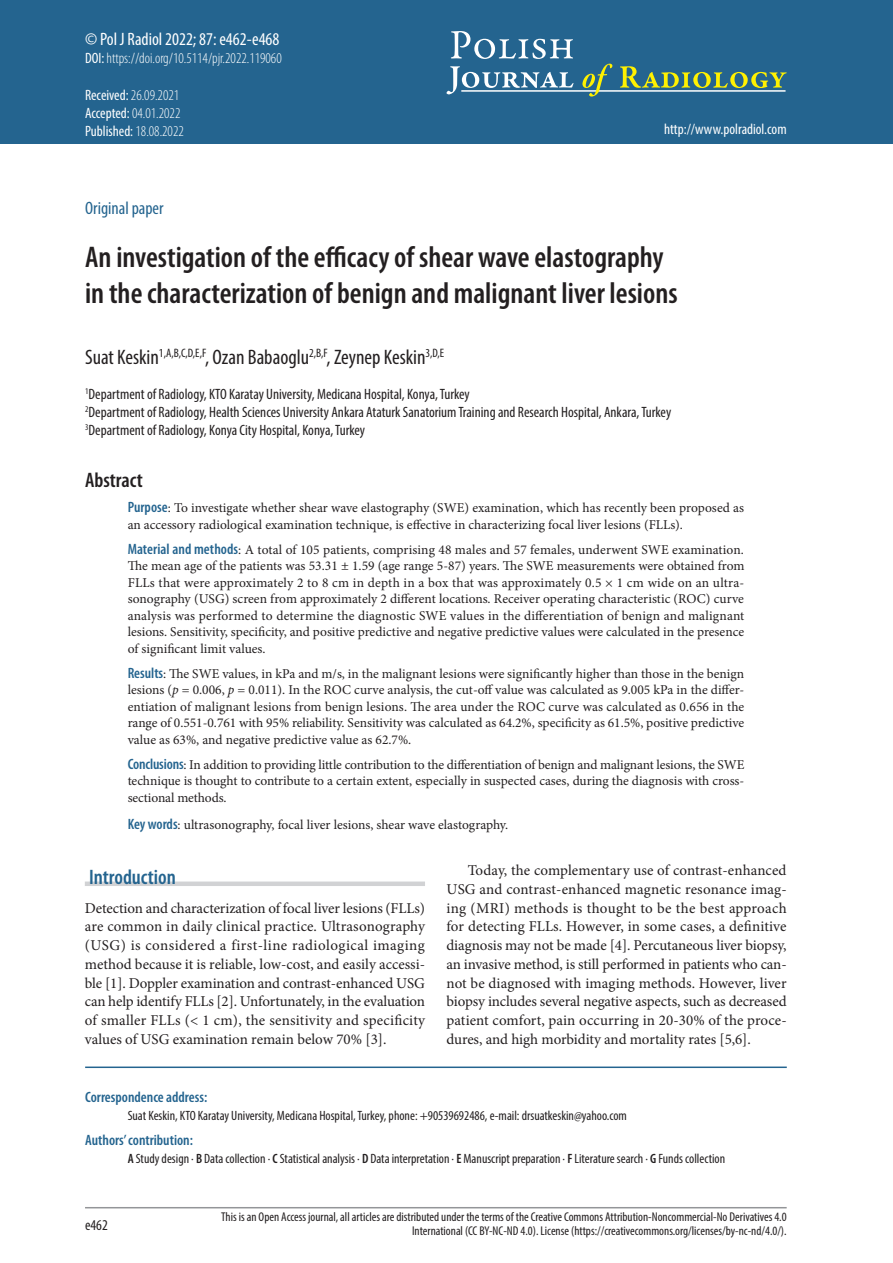
<style>
.page{position:relative;width:893px;height:1263px;background:#fff}
.page>*{position:absolute;margin:0;border:0;box-sizing:border-box;transform-origin:0 0}
.tytul{font:600 condensed 30px/36px "Myriad Pro";color:#231f20}
.autor{font:condensed 21px "Myriad Pro";color:#231f20}
.srodtytul_1{font:600 condensed 21px "Myriad Pro";color:#24648f}
.streszcz{font:600 condensed 21px "Myriad Pro";color:#231f20}
.Pol_J_Radiol{font:condensed 18px "Myriad Pro";color:#fff}
.original_article{font:condensed 18px "Myriad Pro";color:#24648f}
.tekst{font:15px/18.8px "Minion Pro";color:#231f20;text-align:justify}
.autor_adres{font:condensed 15px "Myriad Pro";color:#231f20}
.doi{font:300 condensed 15px "Myriad Pro";color:#fff}
.original_article-2{font:condensed 15px "Myriad Pro";color:#fff}
.adres_do_koresponden{font:600 condensed 15px "Myriad Pro";color:#24648f}
.authors_contribution{font:600 condensed 15px "Myriad Pro";color:#24648f}
.doi-2{font:condensed 15px "Myriad Pro";color:#fff}
.tabela_tekst{font:condensed 15px "Myriad Pro";color:#231f20}
.streszczenie{font:13.5px/16.5px "Minion Pro";color:#231f20;text-align:justify}
.authors_contribution-2{font:condensed 13.5px "Myriad Pro";color:#231f20}
.adres_do_koresponden-2{font:condensed 13.5px "Myriad Pro";color:#231f20}
.t1{font:condensed 12.75px/14.2px "Myriad Pro";color:#231f20;text-align:right}
.s1{font-weight:400}
.s2{font-weight:300}
.s3{font-family:"Myriad Pro";font-weight:600;font-stretch:condensed;font-size:15px;color:#24648f}
.s4{font-style:italic}
.s5{font-weight:600}
</style>
<div class="page">
<hr style="left:85px;top:1207px;width:702px;height:1px;background:#939598">
<div style="left:0;top:0;width:893px;height:144px;background:#24648f"></div>
<svg style="left:451px;top:31px;width:122px;height:28px"></svg>
<svg style="left:446px;top:66px;width:127px;height:28px"></svg>
<hr style="left:461px;top:90px;width:324px;height:2px;background:#fff">
<svg style="left:582px;top:64px;width:30px;height:33px"></svg>
<svg style="left:620px;top:66px;width:167px;height:22px"></svg>
<hr style="left:85px;top:1066px;width:702px;height:2px;background:#24648f">
<div style="left:85px;top:881px;width:340px;height:5px;background:#d1d2d4"></div>
<p class="Pol_J_Radiol" style="left:85px;top:28px;width:196px">© Pol J Radiol 2022; 87: e462-e468</p>
<p class="doi" style="left:85px;top:49px;width:198px"><span class="s1">DOI:</span> https://doi.org/10.5114/pjr.2022.119060</p>
<p class="doi" style="left:85px;top:86px;width:96px"><span class="s1">Received:</span> 26.09.2021</p>
<p class="doi" style="left:85px;top:104px;width:97px"><span class="s1">Accepted:</span> 04.01.2022</p>
<p class="doi-2" style="left:85px;top:122px;width:100px">Published: <span class="s2">18.08.2022</span></p>
<p class="original_article-2" style="left:664px;top:120px;width:124px">http://www.polradiol.com</p>
<p class="original_article" style="left:85px;top:197px;width:80px">Original paper</p>
<p class="tytul" style="left:85px;top:238px;width:594px">An investigation of the efficacy of shear wave elastography in the characterization of benign and malignant liver lesions</p>
<p class="autor" style="left:85px;top:344px;width:361px">Suat Keskin<sup>1,A,B,C,D,E,F</sup>, Ozan Babaoglu<sup>2,B,F</sup>, Zeynep Keskin<sup>3,D,E</sup></p>
<p class="autor_adres" style="left:85px;top:385px;width:386px"><sup>1</sup>Department of Radiology, KTO Karatay University, Medicana Hospital, Konya, Turkey</p>
<p class="autor_adres" style="left:85px;top:403px;width:588px"><sup>2</sup>Department of Radiology, Health Sciences University Ankara Ataturk Sanatorium Training and Research Hospital, Ankara, Turkey</p>
<p class="autor_adres" style="left:85px;top:421px;width:281px"><sup>3</sup>Department of Radiology, Konya City Hospital, Konya, Turkey</p>
<p class="streszcz" style="left:85px;top:467px;width:59px">Abstract</p>
<p class="streszczenie" style="left:128px;top:500px;width:618px"><span class="s3">Purpose</span>: To investigate whether shear wave elastography (SWE) examination, which has recently been proposed as an accessory radiological examination technique, is effective in characterizing focal liver lesions (FLLs).</p>
<p class="streszczenie" style="left:128px;top:541px;width:618px"><span class="s3">Material and methods</span>: A total of 105 patients, comprising 48 males and 57 females, underwent SWE examination.<br>The mean age of the patients was 53.31 ± 1.59 (age range 5-87) years. The SWE measurements were obtained from FLLs that were approximately 2 to 8 cm in depth in a box that was approximately 0.5 × 1 cm wide on an ultra&shy;sonography (USG) screen from approximately 2 different locations. Receiver operating characteristic (ROC) curve analysis was performed to determine the diagnostic SWE values in the differentiation of benign and malignant lesions. Sensitivity, specificity, and positive predictive and negative predictive values were calculated in the presence of significant limit values.</p>
<p class="streszczenie" style="left:128px;top:665px;width:618px"><span class="s3">Results</span>: The SWE values, in kPa and m/s, in the malignant lesions were significantly higher than those in the benign lesions (<span class="s4">p</span> = 0.006, <span class="s4">p</span> = 0.011). In the ROC curve analysis, the cut-off value was calculated as 9.005 kPa in the differ&shy;entiation of malignant lesions from benign lesions. The area under the ROC curve was calculated as 0.656 in the range of 0.551-0.761 with 95% reliability. Sensitivity was calculated as 64.2%, specificity as 61.5%, positive predictive value as 63%, and negative predictive value as 62.7%.</p>
<p class="streszczenie" style="left:128px;top:756px;width:618px"><span class="s3">Conclusions</span>: In addition to providing little contribution to the differentiation of benign and malignant lesions, the SWE technique is thought to contribute to a certain extent, especially in suspected cases, during the diagnosis with cross&shy;sectional methods.</p>
<p class="streszczenie" style="left:128px;top:817px;width:382px"><span class="s3">Key words</span>: ultrasonography, focal liver lesions, shear wave elastography.</p>
<p class="srodtytul_1" style="left:89px;top:864px;width:88px">Introduction</p>
<p class="tekst" style="left:85px;top:898px;width:342px">Detection and characterization of focal liver lesions (FLLs) are common in daily clinical practice. Ultrasonography (USG) is considered a first-line radiological imaging method because it is reliable, low-cost, and easily accessi&shy;ble [1]. Doppler examination and contrast-enhanced USG can help identify FLLs [2]. Unfortunately, in the evaluation of smaller FLLs (&lt; 1 cm), the sensitivity and specificity values of USG examination remain below 70% [3].</p>
<p class="tekst" style="left:446px;top:861px;width:342px;text-indent:21px">Today, the complementary use of contrast-enhanced USG and contrast-enhanced magnetic resonance imag&shy;ing (MRI) methods is thought to be the best approach for detecting FLLs. However, in some cases, a definitive diagnosis may not be made [4]. Percutaneous liver biopsy, an invasive method, is still performed in patients who can&shy;not be diagnosed with imaging methods. However, liver biopsy includes several negative aspects, such as decreased patient comfort, pain occurring in 20-30% of the proce&shy;dures, and high morbidity and mortality rates [5,6].</p>
<p class="adres_do_koresponden" style="left:85px;top:1088px;width:124px">Correspondence address:</p>
<p class="adres_do_koresponden-2" style="left:128px;top:1107px;width:501px">Suat Keskin, KTO Karatay University, Medicana Hospital, Turkey, phone: +90539692486, e-mail: drsuatkeskin@yahoo.com</p>
<p class="authors_contribution" style="left:85px;top:1131px;width:109px">Authors’ contribution:</p>
<p class="authors_contribution-2" style="left:128px;top:1150px;width:599px"><span class="s5">A</span> Study design ∙ <span class="s5">B</span> Data collection ∙ <span class="s5">C</span> Statistical analysis ∙ <span class="s5">D</span> Data interpretation ∙ <span class="s5">E</span> Manuscript preparation ∙ <span class="s5">F</span> Literature search ∙ <span class="s5">G</span> Funds collection</p>
<p class="tabela_tekst" style="left:85px;top:1216px;width:24px">e462</p>
<p class="t1" style="left:221px;top:1209px;width:567px">This is an Open Access journal, all articles are distributed under the terms of the Creative Commons Attribution-Noncommercial-No Derivatives 4.0<br>International (CC BY-NC-ND 4.0). License (https://creativecommons.org/licenses/by-nc-nd/4.0/).</p>
</div>
